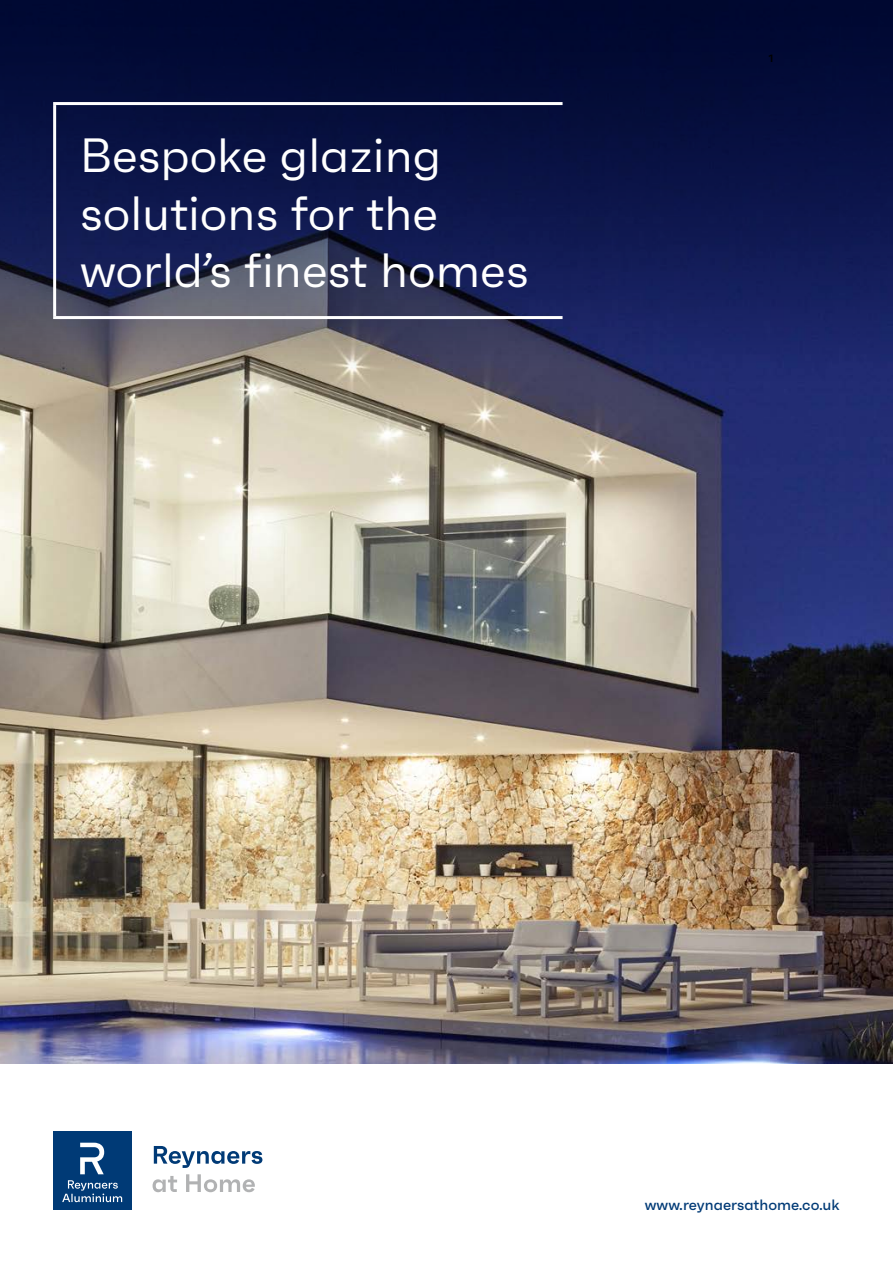
<style>
.page{position:relative;width:893px;height:1263px;background:#fff}
.page>*{position:absolute;margin:0;border:0;box-sizing:border-box;transform-origin:0 0}
.t1{font:48px/57.6px "Faktum";color:#fff}
.t2{font:500 15px "Faktum";color:#003a76}
.t3{font:600 10.5px "Faktum";color:#000}
</style>
<div class="page">
<img style="left:0;top:381px;width:893px;height:682px">
<svg style="left:0;top:0;width:893px;height:381px;background:#19204b"></svg>
<hr style="left:53px;top:102px;width:510px;height:3px;background:#fff">
<hr style="left:53px;top:105px;width:3px;height:211px;background:#fff">
<hr style="left:53px;top:316px;width:510px;height:3px;background:#fff">
<div style="left:53px;top:1132px;width:78px;height:78px;background:#003a76"></div>
<svg style="left:80px;top:1143px;width:24px;height:31px"></svg>
<svg style="left:154px;top:1146px;width:108px;height:22px"></svg>
<svg style="left:153px;top:1176px;width:24px;height:16px"></svg>
<svg style="left:186px;top:1174px;width:69px;height:18px"></svg>
<svg style="left:62px;top:1180px;width:60px;height:22px"></svg>
<p class="t1" style="left:80px;top:126px;width:450px">Bespoke glazing solutions for the world’s finest homes</p>
<p class="t3" style="left:768px;top:51px;width:6px">1</p>
<p class="t2" style="left:645px;top:1195px;width:196px">www.reynaersathome.co.uk</p>
</div>
